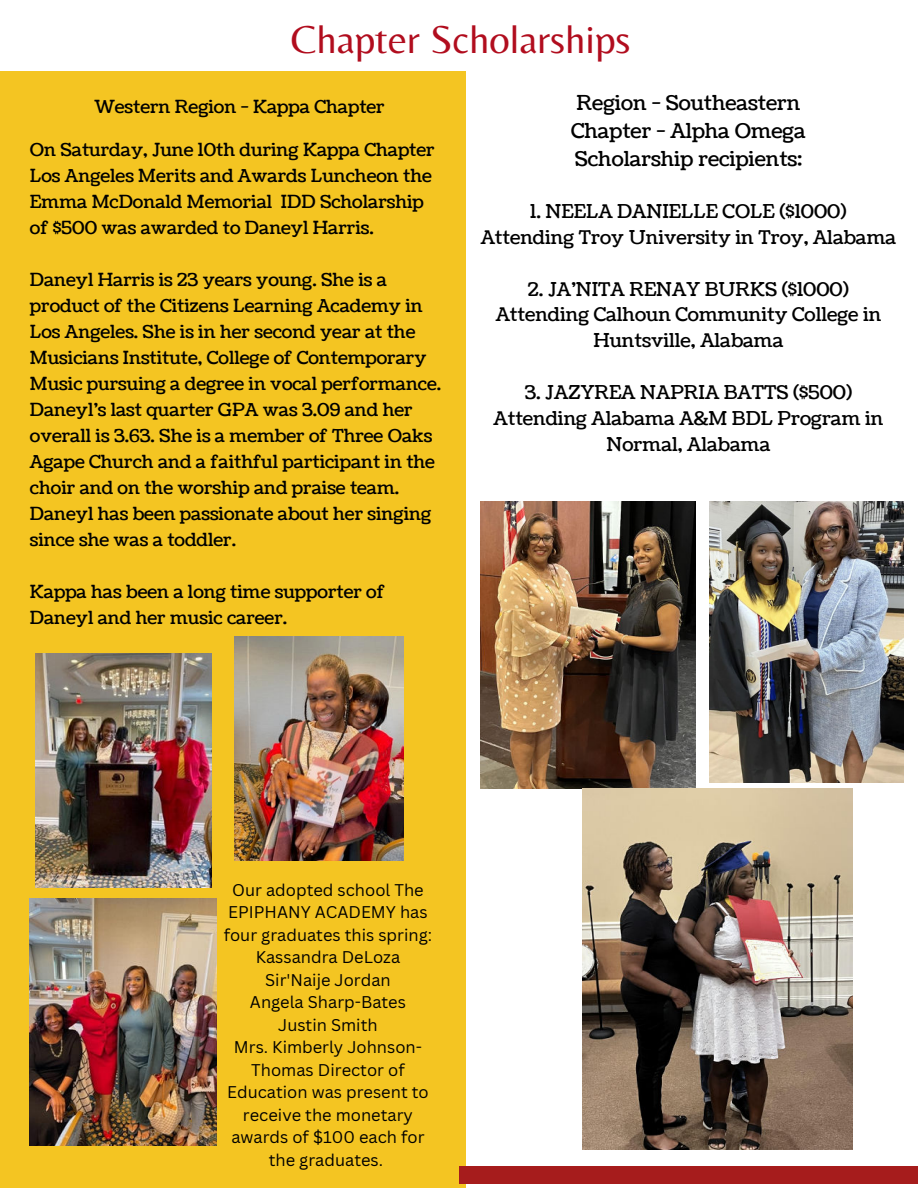
<style>
.page{position:relative;width:918px;height:1188px;background:#fff}
.page>*{position:absolute;margin:0;border:0;box-sizing:border-box;transform-origin:0 0}
.t1{font:40.5px "Belleza";color:#b10d1e}
.t2{font:20.55px/28.2px "Coustard";color:#000}
.t3{font:19.05px/25.8px "Coustard";color:#000;text-align:center}
.t4{font:18px/26px "Coustard";color:#000}
.t5{font:16.5px/22.5px "Canva Sans";color:#000;text-align:center}
</style>
<div class="page">
<div style="left:0;top:72px;width:466px;height:1116px;background:#f4c522"></div>
<img style="left:35px;top:654px;width:177px;height:234px">
<img style="left:234px;top:637px;width:169px;height:223px">
<img style="left:30px;top:898px;width:187px;height:248px">
<div style="left:459px;top:1167px;width:459px;height:17px;background:#a61c1c"></div>
<img style="left:481px;top:502px;width:215px;height:287px">
<img style="left:710px;top:502px;width:193px;height:280px">
<img style="left:582px;top:788px;width:270px;height:362px">
<h1 class="t1" style="left:291px;top:16px;width:341px">Chapter Scholarships</h1>
<p class="t2" style="left:571px;top:89px;width:236px">Region - Southeastern<br>Chapter - Alpha Omega<br>Scholarship recipients:</p>
<p class="t3" style="left:481px;top:198px;width:417px">1. NEELA DANIELLE COLE ($1000)<br>Attending Troy University in Troy, Alabama</p>
<p class="t3" style="left:496px;top:276px;width:387px">2. JA’NITA RENAY BURKS ($1000)<br>Attending Calhoun Community College in<br>Huntsville, Alabama</p>
<p class="t3" style="left:494px;top:380px;width:391px">3. JAZYREA NAPRIA BATTS ($500)<br>Attending Alabama A&amp;M BDL Program in<br>Normal, Alabama</p>
<p class="t4" style="left:94px;top:94px;width:292px">Western Region - Kappa Chapter</p>
<p class="t4" style="left:30px;top:137px;width:406px">On Saturday, June 10th during Kappa Chapter Los Angeles Merits and Awards Luncheon the Emma McDonald Memorial IDD Scholarship of $500 was awarded to Daneyl Harris.</p>
<p class="t4" style="left:30px;top:267px;width:413px">Daneyl Harris is 23 years young. She is a product of the Citizens Learning Academy in Los Angeles. She is in her second year at the Musicians Institute, College of Contemporary Music pursuing a degree in vocal performance.<br>Daneyl’s last quarter GPA was 3.09 and her overall is 3.63. She is a member of Three Oaks Agape Church and a faithful participant in the choir and on the worship and praise team.<br>Daneyl has been passionate about her singing since she was a toddler.</p>
<p class="t4" style="left:30px;top:579px;width:356px">Kappa has been a long time supporter of<br>Daneyl and her music career.</p>
<p class="t5" style="left:224px;top:878px;width:210px">Our adopted school The<br>EPIPHANY ACADEMY has four graduates this spring:<br>Kassandra DeLoza<br>Sir'Naije Jordan<br>Angela Sharp-Bates<br>Justin Smith<br>Mrs. Kimberly Johnson-<br>Thomas Director of<br>Education was present to receive the monetary awards of $100 each for the graduates.</p>
</div>
